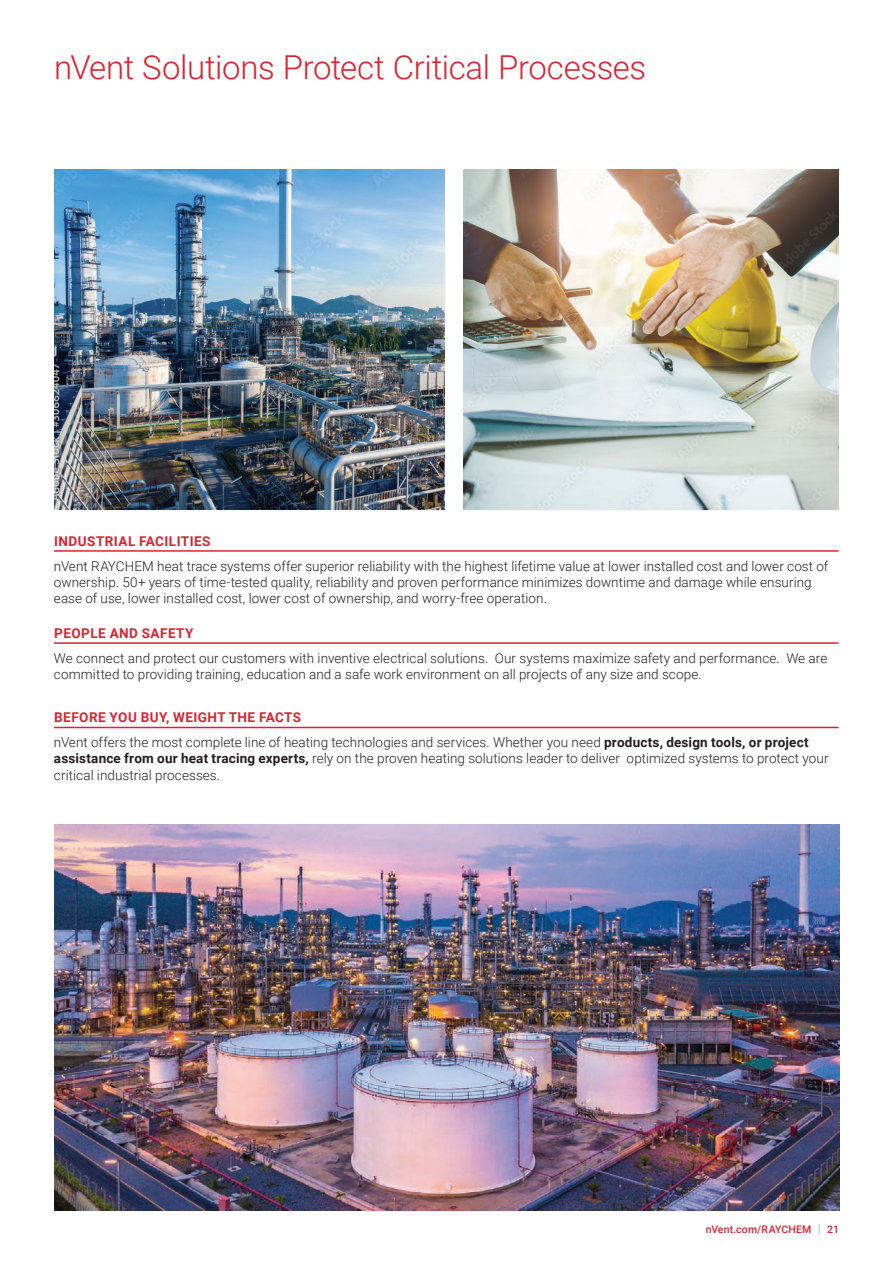
<style>
.page{position:relative;width:893px;height:1263px;background:#fff}
.page>*{position:absolute;margin:0;border:0;box-sizing:border-box;transform-origin:0 0}
.Section_header{font:300 33px "Roboto";letter-spacing:-.01em;color:#db2230}
.Main_body_text{font:300 13.5px/16.2px "Roboto";letter-spacing:.005em;color:#231f20}
.sub_heading__level_1{font:700 13.5px "Roboto";letter-spacing:.035em;color:#db2230}
.t1{font:500 10.5px "Roboto";letter-spacing:.015em;color:#db2230}
.s1{font-weight:700}
.s2{font-weight:300;font-size:12.6px;color:#8f959e}
</style>
<div class="page">
<img style="left:54px;top:170px;width:390px;height:340px">
<img style="left:463px;top:170px;width:376px;height:340px">
<img style="left:54px;top:825px;width:785px;height:385px">
<hr style="left:54px;top:550px;width:784px;height:2px;background:#db2230">
<hr style="left:54px;top:642px;width:784px;height:2px;background:#db2230">
<hr style="left:54px;top:727px;width:784px;height:1px;background:#db2230">
<p class="Section_header" style="left:54px;top:44px;width:594px">nVent Solutions Protect Critical Processes</p>
<p class="sub_heading__level_1" style="left:54px;top:532px;width:158px">INDUSTRIAL FACILITIES</p>
<p class="Main_body_text" style="left:54px;top:557px;width:776px">nVent RAYCHEM heat trace systems offer superior reliability with the highest lifetime value at lower installed cost and lower cost of ownership. 50+ years of time-tested quality, reliability and proven performance minimizes downtime and damage while ensuring ease of use, lower installed cost, lower cost of ownership, and worry-free operation.</p>
<p class="sub_heading__level_1" style="left:54px;top:624px;width:141px">PEOPLE AND SAFETY</p>
<p class="Main_body_text" style="left:54px;top:649px;width:775px">We connect and protect our customers with inventive electrical solutions. Our systems maximize safety and performance. We are committed to providing training, education and a safe work environment on all projects of any size and scope.</p>
<p class="sub_heading__level_1" style="left:54px;top:708px;width:249px">BEFORE YOU BUY, WEIGHT THE FACTS</p>
<p class="Main_body_text" style="left:54px;top:734px;width:776px">nVent offers the most complete line of heating technologies and services. Whether you need <span class="s1">products, design tools, or project assistance from our heat tracing experts,</span> rely on the proven heating solutions leader to deliver optimized systems to protect your critical industrial processes.</p>
<p class="t1" style="left:706px;top:1222px;width:135px">nVent.com/RAYCHEM <span class="s2">|</span> 21</p>
</div>
